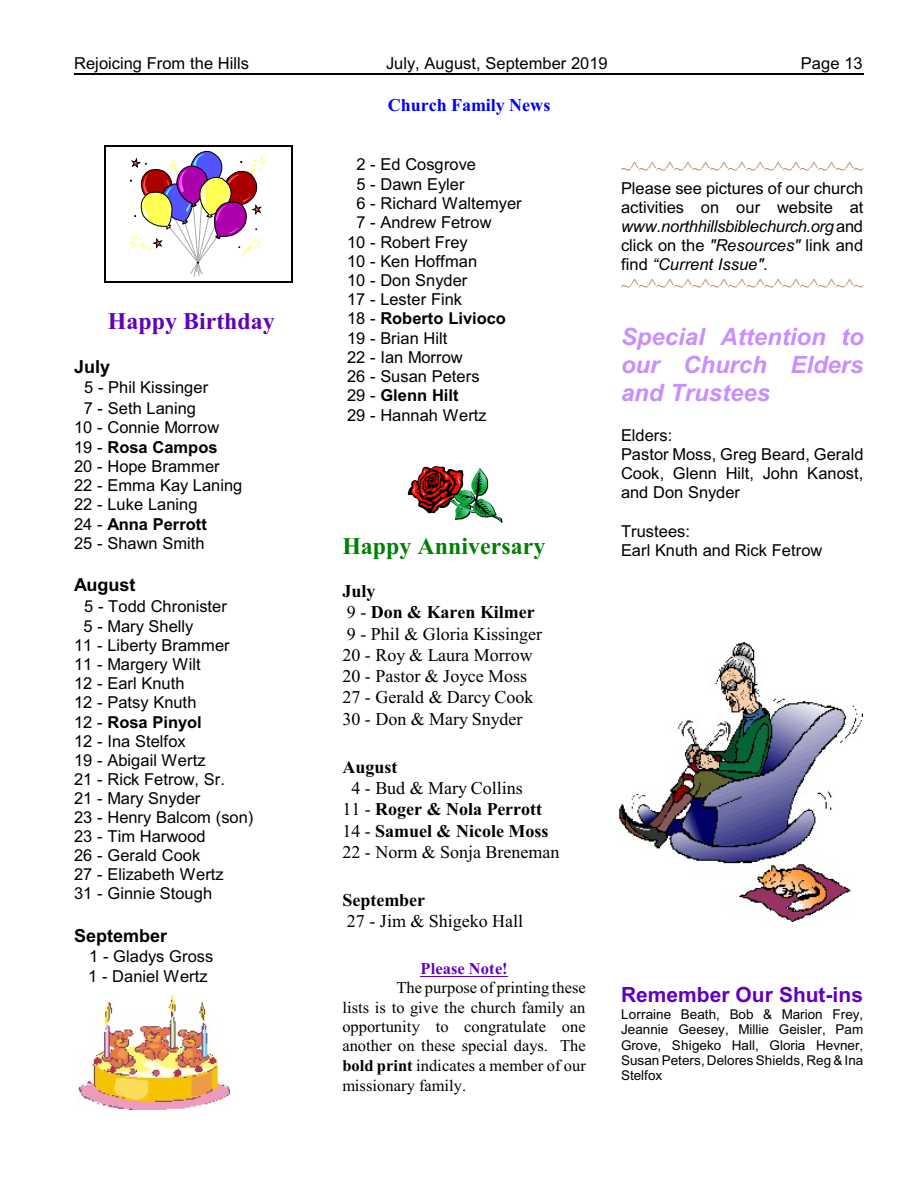
<style>
.page{position:relative;width:918px;height:1188px;background:#fff}
.page>*{position:absolute;margin:0;border:0;box-sizing:border-box;transform-origin:0 0}
.t1{font:italic 700 24px/27.9px "Arial";color:#c78fff;text-align:justify}
.t2{font:700 24px "Times New Roman";color:#008000}
.t3{font:700 24px "Times New Roman";color:#6100bf}
.t4{font:700 21px "Arial";color:#6100bf}
.t5{font:18px/21.3px "Times New Roman";color:#000}
.t6{font:18px "Times New Roman";color:#b0704f}
.t7{font:700 18px "Arial";color:#000}
.t8{font:700 18px "Times New Roman";color:#00f}
.t9{font:700 18px "Times New Roman";color:#000}
.t10{font:16.5px/19px "Arial";color:#000}
.t11{font:16.5px/19.5px "Times New Roman";color:#000;text-align:justify}
.t12{font:700 16.5px "Arial";color:#000}
.t13{font:700 16.5px "Times New Roman";color:#6100bf}
.t14{font:13.5px/15.3px "Arial";color:#000;text-align:justify}
.s1{font-weight:400}
.s2{font-weight:700}
.s3{font-style:italic}
</style>
<div class="page">
<svg style="left:129px;top:151px;width:137px;height:126px"></svg>
<hr style="left:104px;top:146px;width:1px;height:136px;background:#000">
<hr style="left:292px;top:146px;width:1px;height:136px;background:#000">
<hr style="left:104px;top:146px;width:189px;height:1px;background:#000">
<hr style="left:104px;top:281px;width:189px;height:2px;background:#000">
<img style="left:78px;top:994px;width:151px;height:115px">
<img style="left:618px;top:642px;width:244px;height:280px">
<hr style="left:421px;top:976px;width:87px;height:1px;background:#6100bf">
<hr style="left:74px;top:73px;width:790px;height:1px;background:#000">
<img style="left:408px;top:467px;width:95px;height:56px">
<p class="t10" style="left:74px;top:56px;width:176px">Rejoicing From the Hills</p>
<p class="t10" style="left:386px;top:56px;width:223px">July, August, September 2019</p>
<p class="t10" style="left:801px;top:56px;width:63px">Page 13</p>
<p class="t8" style="left:388px;top:99px;width:164px">Church Family News</p>
<h1 class="t3" style="left:108px;top:313px;width:169px">Happy Birthday</h1>
<p class="t7" style="left:74px;top:359px;width:38px">July</p>
<p class="t10" style="left:84px;top:380px;width:125px">5 - Phil Kissinger</p>
<p class="t10" style="left:84px;top:400px;width:114px">7 - Seth Laning</p>
<p class="t10" style="left:74px;top:420px;width:147px">10 - Connie Morrow</p>
<p class="t12" style="left:74px;top:441px;width:145px"><span class="s1">19 -</span> Rosa Campos</p>
<p class="t10" style="left:74px;top:459px;width:147px">20 - Hope Brammer</p>
<p class="t10" style="left:74px;top:478px;width:170px">22 - Emma Kay Laning</p>
<p class="t10" style="left:74px;top:497px;width:125px">22 - Luke Laning</p>
<p class="t12" style="left:74px;top:518px;width:134px"><span class="s1">24 -</span> Anna Perrott</p>
<p class="t10" style="left:74px;top:536px;width:132px">25 - Shawn Smith</p>
<p class="t7" style="left:74px;top:578px;width:63px">August</p>
<p class="t10" style="left:84px;top:598px;width:144px">5 - Todd Chronister</p>
<p class="t10" style="left:84px;top:618px;width:111px">5 - Mary Shelly</p>
<p class="t10" style="left:74px;top:637px;width:157px">11 - Liberty Brammer</p>
<p class="t10" style="left:74px;top:656px;width:128px">11 - Margery Wilt</p>
<p class="t10" style="left:74px;top:675px;width:112px">12 - Earl Knuth</p>
<p class="t10" style="left:74px;top:694px;width:124px">12 - Patsy Knuth</p>
<p class="t12" style="left:74px;top:716px;width:129px"><span class="s1">12 -</span> Rosa Pinyol</p>
<p class="t10" style="left:74px;top:733px;width:113px">12 - Ina Stelfox</p>
<p class="t10" style="left:74px;top:752px;width:133px">19 - Abigail Wertz</p>
<p class="t10" style="left:74px;top:771px;width:152px">21 - Rick Fetrow, Sr.</p>
<p class="t10" style="left:74px;top:790px;width:128px">21 - Mary Snyder</p>
<p class="t10" style="left:74px;top:809px;width:181px">23 - Henry Balcom (son)</p>
<p class="t10" style="left:74px;top:828px;width:133px">23 - Tim Harwood</p>
<p class="t10" style="left:74px;top:848px;width:128px">26 - Gerald Cook</p>
<p class="t10" style="left:74px;top:867px;width:151px">27 - Elizabeth Wertz</p>
<p class="t10" style="left:74px;top:886px;width:140px">31 - Ginnie Stough</p>
<p class="t7" style="left:74px;top:928px;width:95px">September</p>
<p class="t10" style="left:88px;top:948px;width:127px;line-height:19.5px">1 - Gladys Gross<br>1 - Daniel Wertz</p>
<p class="t10" style="left:356px;top:157px;width:121px">2 - Ed Cosgrove</p>
<p class="t10" style="left:356px;top:176px;width:110px">5 - Dawn Eyler</p>
<p class="t10" style="left:356px;top:195px;width:167px">6 - Richard Waltemyer</p>
<p class="t10" style="left:356px;top:214px;width:137px">7 - Andrew Fetrow</p>
<p class="t10" style="left:347px;top:234px;width:122px">10 - Robert Frey</p>
<p class="t10" style="left:347px;top:253px;width:132px">10 - Ken Hoffman</p>
<p class="t10" style="left:347px;top:272px;width:122px">10 - Don Snyder</p>
<p class="t10" style="left:347px;top:291px;width:117px">17 - Lester Fink</p>
<p class="t12" style="left:347px;top:312px;width:160px"><span class="s1">18 -</span> Roberto Livioco</p>
<p class="t10" style="left:347px;top:330px;width:102px">19 - Brian Hilt</p>
<p class="t10" style="left:347px;top:349px;width:117px">22 - Ian Morrow</p>
<p class="t10" style="left:347px;top:368px;width:134px">26 - Susan Peters</p>
<p class="t12" style="left:347px;top:389px;width:113px"><span class="s1">29 -</span> Glenn Hilt</p>
<p class="t10" style="left:347px;top:407px;width:141px">29 - Hannah Wertz</p>
<h1 class="t2" style="left:342px;top:537px;width:205px">Happy Anniversary</h1>
<p class="t5" style="left:342px;top:582px;width:201px"><span class="s2">July<br></span>9 - <span class="s2">Don &amp; Karen Kilmer<br></span>9 - Phil &amp; Gloria Kissinger<br>20 - Roy &amp; Laura Morrow<br>20 - Pastor &amp; Joyce Moss<br>27 - Gerald &amp; Darcy Cook<br>30 - Don &amp; Mary Snyder</p>
<p class="t9" style="left:342px;top:761px;width:57px">August</p>
<p class="t5" style="left:342px;top:779px;width:219px;text-indent:9px">4 - Bud &amp; Mary Collins<br>11 - <span class="s2">Roger &amp; Nola Perrott<br></span>14 - <span class="s2">Samuel &amp; Nicole Moss<br></span>22 - Norm &amp; Sonja Breneman</p>
<p class="t9" style="left:342px;top:894px;width:84px">September</p>
<p class="t5" style="left:347px;top:912px;width:178px">27 - Jim &amp; Shigeko Hall</p>
<p class="t13" style="left:421px;top:963px;width:89px">Please Note!</p>
<p class="t11" style="left:342px;top:979px;width:245px;text-indent:54px">The purpose of printing these lists is to give the church family an opportunity to congratulate one another on these special days. The <span class="s2">bold print</span> indicates a member of our missionary family.</p>
<p class="t6" style="left:621px;top:162px;width:244px">~^~^~^~^~^~^~^~^~^~^~^~^~^~</p>
<p class="t10" style="left:621px;top:180px;width:244px;text-align:justify">Please see pictures of our church activities on our website at <span class="s3">www.northhillsbiblechurch.org</span>and click on the <span class="s3">"Resources"</span> link and find <span class="s3">“Current Issue".</span></p>
<p class="t6" style="left:621px;top:278px;width:244px">~^~^~^~^~^~^~^~^~^~^~^~^~^~</p>
<h1 class="t1" style="left:621px;top:325px;width:244px">Special Attention to our Church Elders and Trustees</h1>
<p class="t10" style="left:621px;top:427px;width:244px">Elders:<br>Pastor Moss, Greg Beard, Gerald<br>Cook, Glenn Hilt, John Kanost, and Don Snyder</p>
<p class="t10" style="left:621px;top:523px;width:203px">Trustees:<br>Earl Knuth and Rick Fetrow</p>
<p class="t4" style="left:621px;top:987px;width:244px">Remember Our Shut-ins</p>
<p class="t14" style="left:621px;top:1008px;width:244px">Lorraine Beath, Bob &amp; Marion Frey, Jeannie Geesey, Millie Geisler, Pam Grove, Shigeko Hall, Gloria Hevner, Susan Peters, Delores Shields, Reg &amp; Ina Stelfox</p>
</div>
